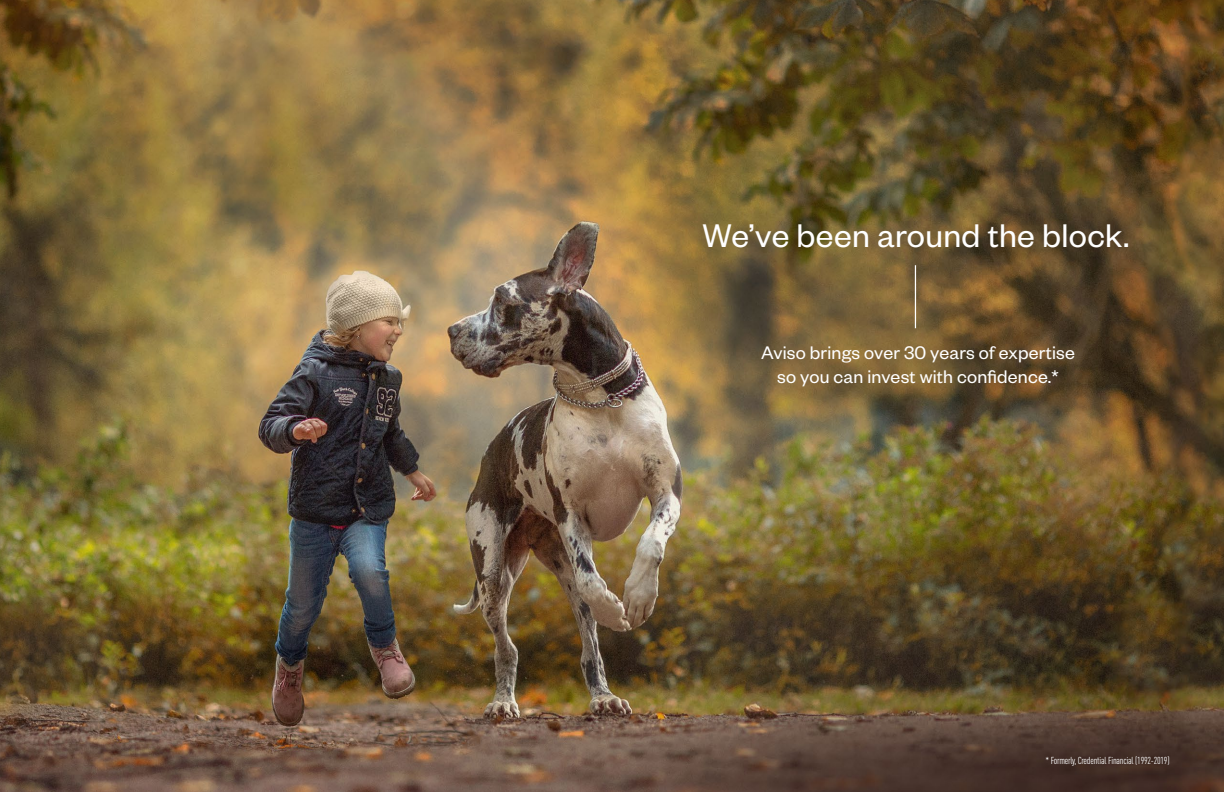
<style>
.page{position:relative;width:1224px;height:792px;background:#fff}
.page>*{position:absolute;margin:0;border:0;box-sizing:border-box;transform-origin:0 0}
.headline_2{font:36px "Founders Grotesk";letter-spacing:.01em;color:#fff}
.headline_3{font:20px/24px "Founders Grotesk";letter-spacing:.01em;color:#fff;text-align:center}
.disclaimer_white{font:condensed 10px "DIN Pro";letter-spacing:-.02em;color:#fff}
</style>
<div class="page">
<img style="left:0;top:0;width:1224px;height:791px">
<hr style="left:915px;top:265px;width:1px;height:63px;background:#fff">
<h1 class="headline_2" style="left:703px;top:214px;width:429px">We’ve been around the block.</h1>
<h1 class="headline_3" style="left:761px;top:339px;width:316px">Aviso brings over 30 years of expertise so you can invest with confidence.*</h1>
<p class="disclaimer_white" style="left:1045px;top:754px;width:126px">* Formerly, Credential Financial (1992-2019)</p>
</div>
